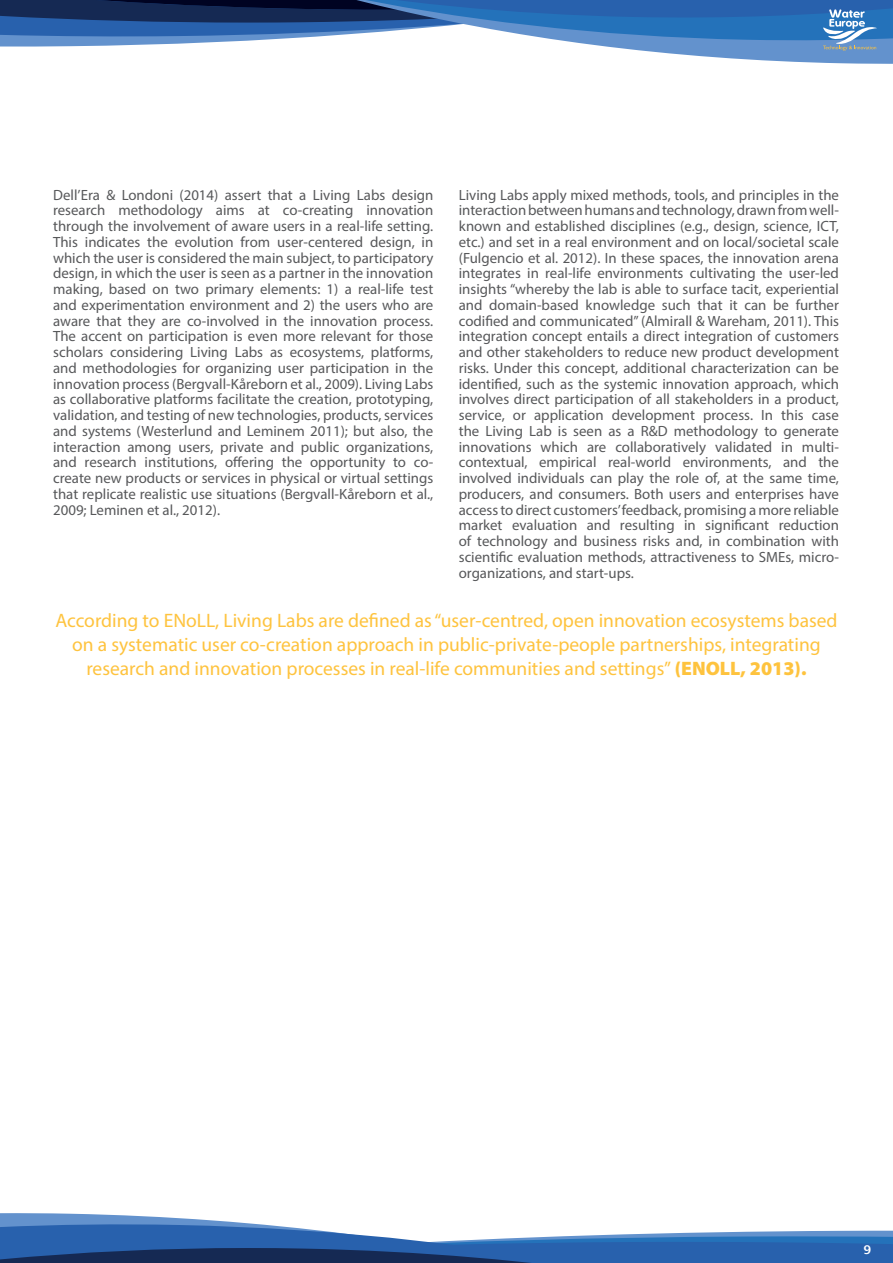
<style>
.page{position:relative;width:893px;height:1263px;background:#fff}
.page>*{position:absolute;margin:0;border:0;box-sizing:border-box;transform-origin:0 0}
.t1{font:19.5px/24px "Myriad Pro";color:#fec33e;text-align:center}
.t2{font:14.85px/15.8px "Myriad Pro";color:#57585a;text-align:justify}
.t3{font:700 12px "Lucida Grande";color:#fff}
.s1{font-weight:900}
</style>
<div class="page">
<svg style="left:0;top:1213px;width:893px;height:50px"></svg>
<svg style="left:646px;top:51px;width:247px;height:13px;fill:#6392cd"></svg>
<svg style="left:0;top:0;width:893px;height:51px"></svg>
<p class="t2" style="left:53px;top:187px;width:382px">Dell’Era &amp; Londoni (2014) assert that a Living Labs design research methodology aims at co-creating innovation through the involvement of aware users in a real-life setting.<br>This indicates the evolution from user-centered design, in which the user is considered the main subject, to participatory design, in which the user is seen as a partner in the innovation making, based on two primary elements: 1) a real-life test and experimentation environment and 2) the users who are aware that they are co-involved in the innovation process.<br>The accent on participation is even more relevant for those scholars considering Living Labs as ecosystems, platforms, and methodologies for organizing user participation in the innovation process (Bergvall-Kåreborn et al., 2009). Living Labs as collaborative platforms facilitate the creation, prototyping, validation, and testing of new technologies, products, services and systems (Westerlund and Leminem 2011); but also, the interaction among users, private and public organizations, and research institutions, offering the opportunity to co&shy;create new products or services in physical or virtual settings that replicate realistic use situations (Bergvall-Kåreborn et al., 2009; Leminen et al., 2012).</p>
<p class="t2" style="left:459px;top:187px;width:382px">Living Labs apply mixed methods, tools, and principles in the interaction between humans and technology, drawn from well&shy;known and established disciplines (e.g., design, science, ICT, etc.) and set in a real environment and on local/societal scale (Fulgencio et al. 2012). In these spaces, the innovation arena integrates in real-life environments cultivating the user-led insights “whereby the lab is able to surface tacit, experiential and domain-based knowledge such that it can be further codified and communicated” (Almirall &amp; Wareham, 2011). This integration concept entails a direct integration of customers and other stakeholders to reduce new product development risks. Under this concept, additional characterization can be identified, such as the systemic innovation approach, which involves direct participation of all stakeholders in a product, service, or application development process. In this case the Living Lab is seen as a R&amp;D methodology to generate innovations which are collaboratively validated in multi&shy;contextual, empirical real-world environments, and the involved individuals can play the role of, at the same time, producers, and consumers. Both users and enterprises have access to direct customers’ feedback, promising a more reliable market evaluation and resulting in significant reduction of technology and business risks and, in combination with scientific evaluation methods, attractiveness to SMEs, micro&shy;organizations, and start-ups.</p>
<p class="t1" style="left:55px;top:608px;width:784px">According to ENoLL, Living Labs are defined as “user-centred, open innovation ecosystems based on a systematic user co-creation approach in public-private-people partnerships, integrating research and innovation processes in real-life communities and settings” <span class="s1">(ENOLL, 2013).</span></p>
<p class="t3" style="left:864px;top:1241px;width:9px">9</p>
</div>
